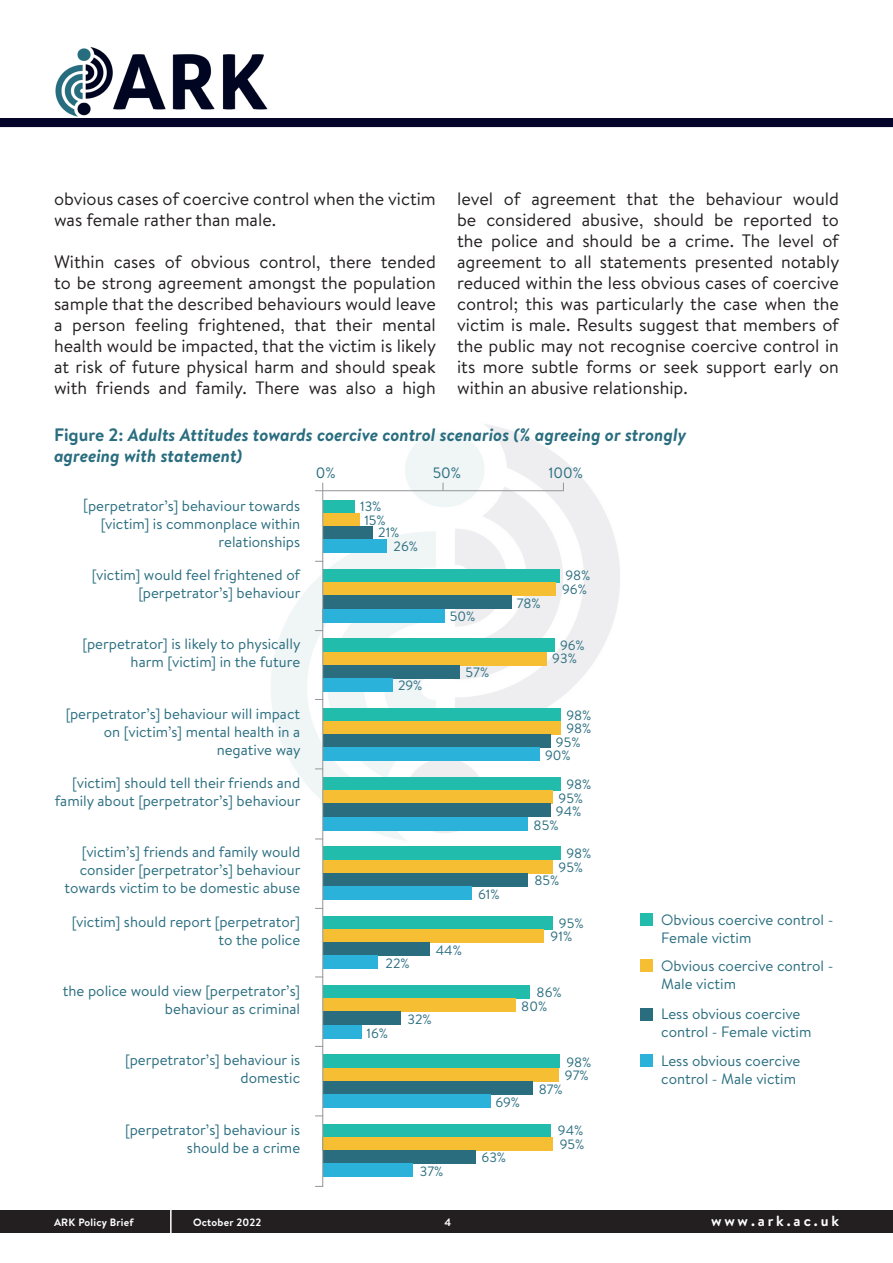
<style>
.page{position:relative;width:893px;height:1263px;background:#fff}
.page>*{position:absolute;margin:0;border:0;box-sizing:border-box;transform-origin:0 0}
.t1{font:18px/21px "Brandon Text";color:#231f20;text-align:justify}
.t2{font:italic 700 18px/21px "Brandon Text";color:#296d7f}
.t3{font:15px/18px "Brandon Text";color:#296d7f;text-align:right}
.t4{font:700 14.7px "Brandon Text";letter-spacing:.19em;color:#fff}
.t5{font:13.5px/13.6px "Brandon Text";color:#296d7f}
.t6{font:700 10.65px "Brandon Text";letter-spacing:.02em;color:#fff}
.s1{font-style:normal}
</style>
<div class="page">
<div style="left:0;top:118px;width:893px;height:9px;background:#05052b"></div>
<img style="left:55px;top:47px;width:213px;height:69px">
<div style="left:0;top:1210px;width:893px;height:23px;background:#231f20"></div>
<hr style="left:170px;top:1209px;width:2px;height:27px;background:#fff">
<img style="left:271px;top:424px;width:349px;height:428px">
<div style="left:323px;top:500px;width:32px;height:13px;background:#22bcac"></div>
<div style="left:323px;top:513px;width:37px;height:13px;background:#f5be33"></div>
<div style="left:323px;top:526px;width:49px;height:14px;background:#296d7f"></div>
<div style="left:323px;top:540px;width:64px;height:13px;background:#2bb2db"></div>
<div style="left:323px;top:569px;width:236px;height:14px;background:#22bcac"></div>
<div style="left:323px;top:583px;width:233px;height:13px;background:#f5be33"></div>
<div style="left:323px;top:596px;width:189px;height:13px;background:#296d7f"></div>
<div style="left:323px;top:609px;width:122px;height:13px;background:#2bb2db"></div>
<div style="left:323px;top:639px;width:232px;height:13px;background:#22bcac"></div>
<div style="left:323px;top:652px;width:223px;height:13px;background:#f5be33"></div>
<div style="left:323px;top:665px;width:136px;height:13px;background:#296d7f"></div>
<div style="left:323px;top:678px;width:70px;height:13px;background:#2bb2db"></div>
<div style="left:323px;top:708px;width:237px;height:13px;background:#22bcac"></div>
<div style="left:323px;top:721px;width:237px;height:13px;background:#f5be33"></div>
<div style="left:323px;top:734px;width:228px;height:14px;background:#296d7f"></div>
<div style="left:323px;top:748px;width:217px;height:13px;background:#2bb2db"></div>
<div style="left:323px;top:777px;width:237px;height:14px;background:#22bcac"></div>
<div style="left:323px;top:791px;width:230px;height:13px;background:#f5be33"></div>
<div style="left:323px;top:804px;width:228px;height:13px;background:#296d7f"></div>
<div style="left:323px;top:817px;width:204px;height:13px;background:#2bb2db"></div>
<div style="left:323px;top:847px;width:237px;height:13px;background:#22bcac"></div>
<div style="left:323px;top:860px;width:230px;height:13px;background:#f5be33"></div>
<div style="left:323px;top:873px;width:205px;height:13px;background:#296d7f"></div>
<div style="left:323px;top:886px;width:149px;height:13px;background:#2bb2db"></div>
<div style="left:323px;top:916px;width:230px;height:13px;background:#22bcac"></div>
<div style="left:323px;top:929px;width:221px;height:13px;background:#f5be33"></div>
<div style="left:323px;top:942px;width:107px;height:14px;background:#296d7f"></div>
<div style="left:323px;top:956px;width:54px;height:13px;background:#2bb2db"></div>
<div style="left:323px;top:985px;width:207px;height:14px;background:#22bcac"></div>
<div style="left:323px;top:999px;width:193px;height:13px;background:#f5be33"></div>
<div style="left:323px;top:1012px;width:77px;height:13px;background:#296d7f"></div>
<div style="left:323px;top:1025px;width:38px;height:13px;background:#2bb2db"></div>
<div style="left:323px;top:1055px;width:237px;height:13px;background:#22bcac"></div>
<div style="left:323px;top:1068px;width:235px;height:13px;background:#f5be33"></div>
<div style="left:323px;top:1081px;width:210px;height:13px;background:#296d7f"></div>
<div style="left:323px;top:1094px;width:167px;height:13px;background:#2bb2db"></div>
<div style="left:323px;top:1124px;width:227px;height:13px;background:#22bcac"></div>
<div style="left:323px;top:1137px;width:230px;height:13px;background:#f5be33"></div>
<div style="left:323px;top:1150px;width:153px;height:14px;background:#296d7f"></div>
<div style="left:323px;top:1164px;width:90px;height:13px;background:#2bb2db"></div>
<hr style="left:322px;top:483px;width:1px;height:704px;background:#939598">
<hr style="left:315px;top:490px;width:249px;height:1px;background:#939598">
<div style="left:640px;top:913px;width:13px;height:13px;background:#22bcac"></div>
<div style="left:640px;top:959px;width:13px;height:13px;background:#f5be33"></div>
<div style="left:640px;top:1008px;width:13px;height:12px;background:#296d7f"></div>
<div style="left:640px;top:1054px;width:13px;height:13px;background:#2bb2db"></div>
<p class="t1" style="left:54px;top:188px;width:383px">obvious cases of coercive control when the victim was female rather than male.</p>
<p class="t1" style="left:54px;top:251px;width:384px">Within cases of obvious control, there tended to be strong agreement amongst the population sample that the described behaviours would leave a person feeling frightened, that their mental health would be impacted, that the victim is likely at risk of future physical harm and should speak with friends and family. There was also a high</p>
<p class="t1" style="left:457px;top:188px;width:384px">level of agreement that the behaviour would be considered abusive, should be reported to the police and should be a crime. The level of agreement to all statements presented notably reduced within the less obvious cases of coercive control; this was particularly the case when the victim is male. Results suggest that members of the public may not recognise coercive control in its more subtle forms or seek support early on within an abusive relationship.</p>
<p class="t2" style="left:54px;top:423px;width:634px"><span class="s1">Figure 2:</span> Adults Attitudes towards coercive control scenarios (% agreeing or strongly agreeing with statement)</p>
<p class="t3" style="left:316px;top:463px;width:21px">0%</p>
<p class="t3" style="left:433px;top:463px;width:30px">50%</p>
<p class="t3" style="left:548px;top:463px;width:36px">100%</p>
<p class="t5" style="left:360px;top:499px;width:27px;text-align:center">13%<br>15%</p>
<p class="t5" style="left:394px;top:525px;width:26px;text-indent:-15px">21%<br>26%</p>
<p class="t5" style="left:562px;top:568px;width:30px">98%<br>96%</p>
<p class="t5" style="left:517px;top:596px;width:26px">78%</p>
<p class="t5" style="left:450px;top:609px;width:27px">50%</p>
<p class="t5" style="left:552px;top:638px;width:34px;text-align:center">96%<br>93%</p>
<p class="t5" style="left:466px;top:665px;width:25px">57%</p>
<p class="t5" style="left:398px;top:678px;width:26px">29%</p>
<p class="t5" style="left:566px;top:708px;width:27px">98%</p>
<p class="t5" style="left:566px;top:721px;width:27px">98%</p>
<p class="t5" style="left:556px;top:735px;width:26px">95%</p>
<p class="t5" style="left:545px;top:748px;width:27px">90%</p>
<p class="t5" style="left:566px;top:777px;width:27px">98%</p>
<p class="t5" style="left:558px;top:790px;width:26px">95%</p>
<p class="t5" style="left:556px;top:804px;width:27px">94%</p>
<p class="t5" style="left:534px;top:817px;width:26px">85%</p>
<p class="t5" style="left:566px;top:846px;width:27px">98%</p>
<p class="t5" style="left:558px;top:860px;width:26px">95%</p>
<p class="t5" style="left:534px;top:873px;width:26px">85%</p>
<p class="t5" style="left:478px;top:887px;width:23px">61%</p>
<p class="t5" style="left:551px;top:916px;width:34px;text-indent:8px">95%<br>91%</p>
<p class="t5" style="left:436px;top:943px;width:28px">44%</p>
<p class="t5" style="left:386px;top:956px;width:26px">22%</p>
<p class="t5" style="left:521px;top:985px;width:42px;text-indent:15px">86%<br>80%</p>
<p class="t5" style="left:408px;top:1012px;width:26px">32%</p>
<p class="t5" style="left:366px;top:1026px;width:23px">16%</p>
<p class="t5" style="left:565px;top:1055px;width:28px">98%<br>97%</p>
<p class="t5" style="left:539px;top:1082px;width:26px">87%</p>
<p class="t5" style="left:495px;top:1095px;width:26px">69%</p>
<p class="t5" style="left:558px;top:1123px;width:28px">94%<br>95%</p>
<p class="t5" style="left:482px;top:1150px;width:26px">63%</p>
<p class="t5" style="left:420px;top:1164px;width:25px">37%</p>
<p class="t3" style="left:83px;top:496px;width:219px">[perpetrator’s] behaviour towards [victim] is commonplace within relationships</p>
<p class="t3" style="left:92px;top:565px;width:210px">[victim] would feel frightened of [perpetrator’s] behaviour</p>
<p class="t3" style="left:83px;top:634px;width:219px">[perpetrator] is likely to physically harm [victim] in the future</p>
<p class="t3" style="left:66px;top:704px;width:236px">[perpetrator’s] behaviour will impact on [victim’s] mental health in a negative way</p>
<p class="t3" style="left:55px;top:773px;width:247px">[victim] should tell their friends and family about [perpetrator’s] behaviour</p>
<p class="t3" style="left:64px;top:842px;width:238px">[victim’s] friends and family would consider [perpetrator’s] behaviour towards victim to be domestic abuse</p>
<p class="t3" style="left:72px;top:912px;width:230px">[victim] should report [perpetrator] to the police</p>
<p class="t3" style="left:63px;top:981px;width:239px">the police would view [perpetrator’s] behaviour as criminal</p>
<p class="t3" style="left:661px;top:910px;width:174px;text-align:left">Obvious coercive control -<br>Female victim</p>
<p class="t3" style="left:661px;top:956px;width:174px;text-align:left">Obvious coercive control -<br>Male victim</p>
<p class="t3" style="left:661px;top:1005px;width:152px;text-align:left">Less obvious coercive control - Female victim</p>
<p class="t3" style="left:661px;top:1051px;width:141px;text-align:left">Less obvious coercive control - Male victim</p>
<p class="t3" style="left:125px;top:1050px;width:176px">[perpetrator’s] behaviour is domestic</p>
<p class="t3" style="left:125px;top:1120px;width:176px">[perpetrator’s] behaviour is should be a crime</p>
<p class="t6" style="left:54px;top:1215px;width:81px">ARK Policy Brief</p>
<p class="t6" style="left:193px;top:1215px;width:70px">October 2022</p>
<p class="t6" style="left:444px;top:1215px;width:8px">4</p>
<p class="t4" style="left:711px;top:1210px;width:129px">www.ark.ac.uk</p>
</div>
